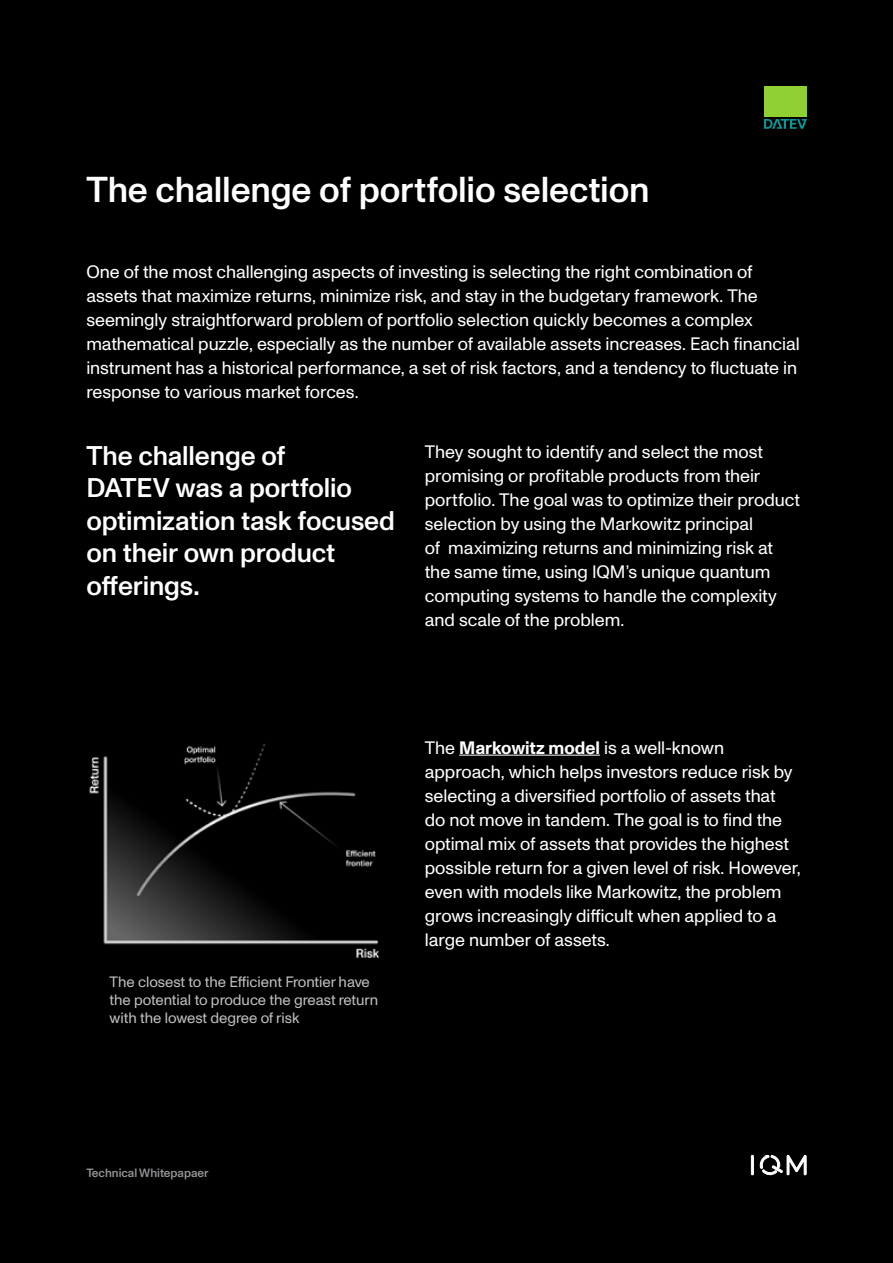
<style>
.page{position:relative;width:893px;height:1263px;background:#000}
.page>*{position:absolute;margin:0;border:0;box-sizing:border-box;transform-origin:0 0}
.t1{font:500 36px "Monument Grotesk";letter-spacing:-.005em;color:#fff}
.t2{font:500 27px/32.4px "Monument Grotesk";letter-spacing:-.005em;color:#fff}
.t3{font:18px/24px "Monument Grotesk";letter-spacing:-.005em;color:#fff}
.t4{font:15px/18px "Monument Grotesk";color:#bcbec0}
.t5{font:500 12px "Monument Grotesk";color:#939598}
.s1{font-weight:700}
</style>
<div class="page">
<svg style="left:751px;top:1155px;width:55px;height:21px"></svg>
<hr style="left:459px;top:755px;width:141px;height:1px;background:#fff">
<img style="left:89px;top:744px;width:291px;height:214px">
<svg style="left:764px;top:119px;width:43px;height:10px"></svg>
<div style="left:764px;top:86px;width:43px;height:31px;background:#90d033"></div>
<h1 class="t1" style="left:86px;top:164px;width:565px">The challenge of portfolio selection</h1>
<p class="t3" style="left:86px;top:259px;width:715px">One of the most challenging aspects of investing is selecting the right combination of assets that maximize returns, minimize risk, and stay in the budgetary framework. The seemingly straightforward problem of portfolio selection quickly becomes a complex mathematical puzzle, especially as the number of available assets increases. Each financial instrument has a historical performance, a set of risk factors, and a tendency to fluctuate in response to various market forces.</p>
<h2 class="t2" style="left:86px;top:438px;width:310px">The challenge of<br>DATEV was a portfolio optimization task focused on their own product offerings.</h2>
<p class="t3" style="left:425px;top:439px;width:376px">They sought to identify and select the most promising or profitable products from their portfolio. The goal was to optimize their product selection by using the Markowitz principal<br>of maximizing returns and minimizing risk at the same time, using IQM’s unique quantum computing systems to handle the complexity and scale of the problem.</p>
<p class="t4" style="left:109px;top:972px;width:270px">The closest to the Efficient Frontier have the potential to produce the greast return with the lowest degree of risk</p>
<p class="t3" style="left:425px;top:735px;width:378px">The <span class="s1">Markowitz model</span> is a well-known approach, which helps investors reduce risk by selecting a diversified portfolio of assets that<br>do not move in tandem. The goal is to find the optimal mix of assets that provides the highest possible return for a given level of risk. However, even with models like Markowitz, the problem grows increasingly difficult when applied to a large number of assets.</p>
<p class="t5" style="left:86px;top:1164px;width:124px">Technical Whitepapaer</p>
</div>
